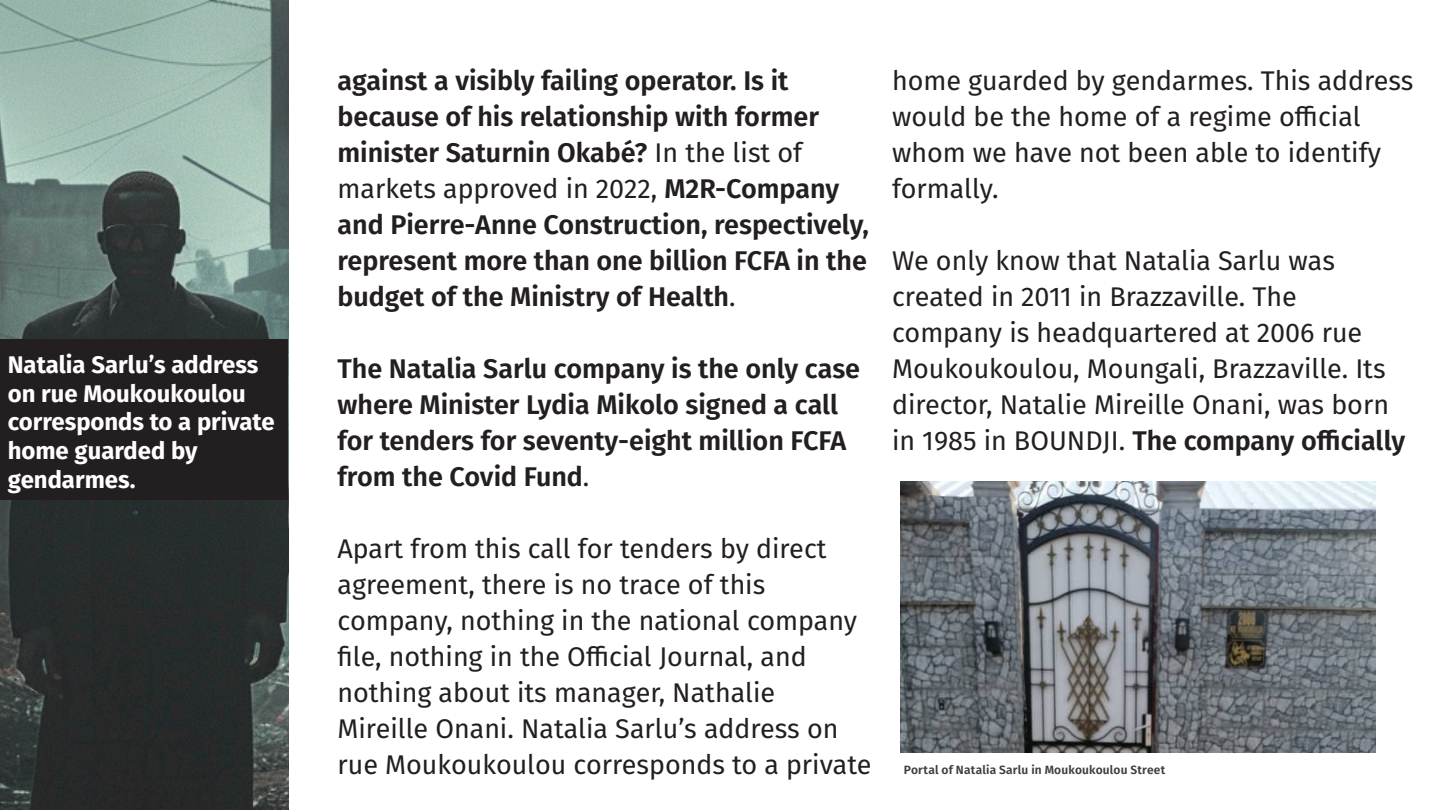
<style>
.page{position:relative;width:1440px;height:810px;background:#fff}
.page>*{position:absolute;margin:0;border:0;box-sizing:border-box;transform-origin:0 0}
.Liste_à_puces_-_Espace_après_de_8_pts{font:27px/36px "Fira Sans";color:#231f20}
.Liste_à_puces_-_Espace_après_de_8_pts-2{font:600 27px/36px "Fira Sans";color:#231f20}
.Texte_du_graphique{font:700 24px/28.8px "Fira Sans";color:#fff}
.Sous-titre{font:600 12px "Fira Sans";letter-spacing:.015em;color:#3e3e3f}
.s1{font-weight:400}
.s2{font-weight:600}
</style>
<div class="page">
<img style="left:0;top:0;width:288px;height:810px">
<div style="left:0;top:339px;width:288px;height:161px;background:#231f20"></div>
<img style="left:900px;top:481px;width:476px;height:272px">
<p class="Texte_du_graphique" style="left:8px;top:348px;width:269px">Natalia Sarlu’s address on rue Moukoukoulou corresponds to a private home guarded by gendarmes.</p>
<p class="Liste_à_puces_-_Espace_après_de_8_pts-2" style="left:338px;top:61px;width:533px">against a visibly failing operator. Is it because of his relationship with former minister Saturnin Okabé? <span class="s1">In the list of markets approved in 2022,</span> M2R-Company and Pierre-Anne Construction, respectively, represent more than one billion FCFA in the budget of the Ministry of Health<span class="s1">.</span></p>
<p class="Liste_à_puces_-_Espace_après_de_8_pts-2" style="left:338px;top:349px;width:524px">The Natalia Sarlu company is the only case where Minister Lydia Mikolo signed a call for tenders for seventy-eight million FCFA from the Covid Fund<span class="s1">.</span></p>
<p class="Liste_à_puces_-_Espace_après_de_8_pts" style="left:338px;top:530px;width:536px">Apart from this call for tenders by direct agreement, there is no trace of this company, nothing in the national company file, nothing in the Official Journal, and nothing about its manager, Nathalie Mireille Onani. Natalia Sarlu’s address on rue Moukoukoulou corresponds to a private</p>
<p class="Liste_à_puces_-_Espace_après_de_8_pts" style="left:892px;top:62px;width:523px">home guarded by gendarmes. This address would be the home of a regime official whom we have not been able to identify formally.</p>
<p class="Liste_à_puces_-_Espace_après_de_8_pts" style="left:892px;top:242px;width:515px">We only know that Natalia Sarlu was created in 2011 in Brazzaville. The company is headquartered at 2006 rue Moukoukoulou, Moungali, Brazzaville. Its director, Natalie Mireille Onani, was born in 1985 in BOUNDJI. <span class="s2">The company officially</span></p>
<p class="Sous-titre" style="left:904px;top:760px;width:263px">Portal of Natalia Sarlu in Moukoukoulou Street</p>
</div>
